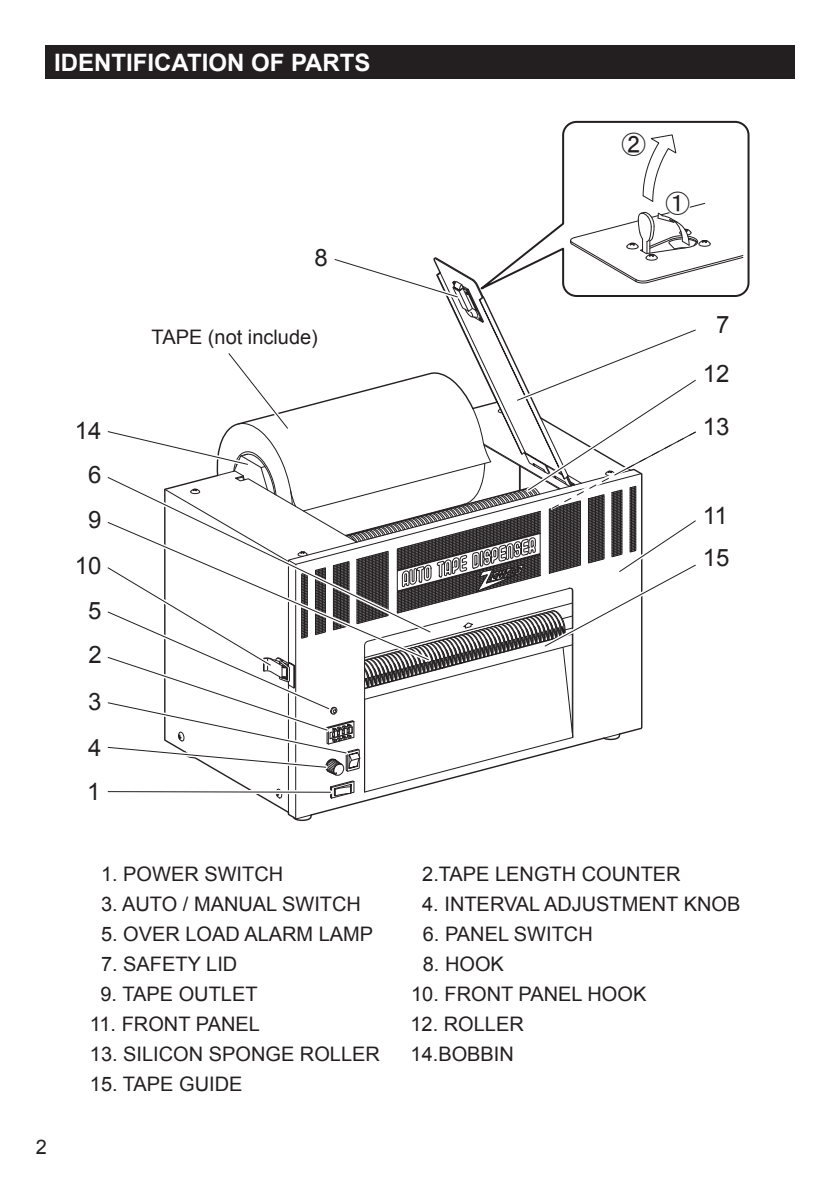
<style>
.page{position:relative;width:840px;height:1188px;background:#fff}
.page>*{position:absolute;margin:0;border:0;box-sizing:border-box;transform-origin:0 0}
.t1{font:24.2px "MS Gothic";color:#231f20}
.t2{font:700 24px "Arial";color:#fff}
.t3{font:24px/46.4px "Arial";color:#231f20;text-align:center}
.t4{font:20px "Arial";color:#231f20}
</style>
<div class="page">
<div style="left:45px;top:45px;width:750px;height:34px;background:#231f20"></div>
<svg style="left:562px;top:120px;width:188px;height:174px"></svg>
<svg style="left:107px;top:134px;width:637px;height:687px"></svg>
<p class="t2" style="left:54px;top:46px;width:318px">IDENTIFICATION OF PARTS</p>
<p class="t3" style="left:314px;top:234px;width:15px">8</p>
<p class="t3" style="left:75px;top:409px;width:28px;line-height:44px">14<br>6</p>
<p class="t3" style="left:88px;top:497px;width:15px">9</p>
<p class="t3" style="left:75px;top:543px;width:28px">10</p>
<p class="t3" style="left:88px;top:587px;width:15px">5</p>
<p class="t3" style="left:88px;top:631px;width:15px;text-align:justify">2<br>3<br>4</p>
<p class="t3" style="left:87px;top:769px;width:15px">1</p>
<p class="t4" style="left:152px;top:324px;width:168px">TAPE (not include)</p>
<p class="t1" style="left:622px;top:132px;width:26px">②</p>
<p class="t1" style="left:666px;top:191px;width:26px">①</p>
<p class="t3" style="left:703px;top:300px;width:28px;line-height:48.6px">7<br>12</p>
<p class="t3" style="left:703px;top:403px;width:28px">13</p>
<p class="t3" style="left:703px;top:495px;width:28px;line-height:41.4px;text-align:left">11<br>15</p>
<p class="t4" style="left:36px;top:1134px;width:13px">2</p>
<p class="t4" style="left:101px;top:861px;width:184px">1. POWER SWITCH</p>
<p class="t4" style="left:422px;top:861px;width:260px">2.TAPE LENGTH COUNTER</p>
<p class="t4" style="left:101px;top:891px;width:262px">3. AUTO / MANUAL SWITCH</p>
<p class="t4" style="left:422px;top:891px;width:320px">4. INTERVAL ADJUSTMENT KNOB</p>
<p class="t4" style="left:101px;top:921px;width:274px">5. OVER LOAD ALARM LAMP</p>
<p class="t4" style="left:423px;top:921px;width:172px">6. PANEL SWITCH</p>
<p class="t4" style="left:101px;top:951px;width:138px">7. SAFETY LID</p>
<p class="t4" style="left:423px;top:951px;width:83px">8. HOOK</p>
<p class="t4" style="left:101px;top:981px;width:159px">9. TAPE OUTLET</p>
<p class="t4" style="left:411px;top:981px;width:237px">10. FRONT PANEL HOOK</p>
<p class="t4" style="left:90px;top:1011px;width:172px">11. FRONT PANEL</p>
<p class="t4" style="left:411px;top:1011px;width:115px">12. ROLLER</p>
<p class="t4" style="left:90px;top:1041px;width:292px">13. SILICON SPONGE ROLLER</p>
<p class="t4" style="left:411px;top:1041px;width:105px">14.BOBBIN</p>
<p class="t4" style="left:90px;top:1071px;width:154px">15. TAPE GUIDE</p>
</div>
